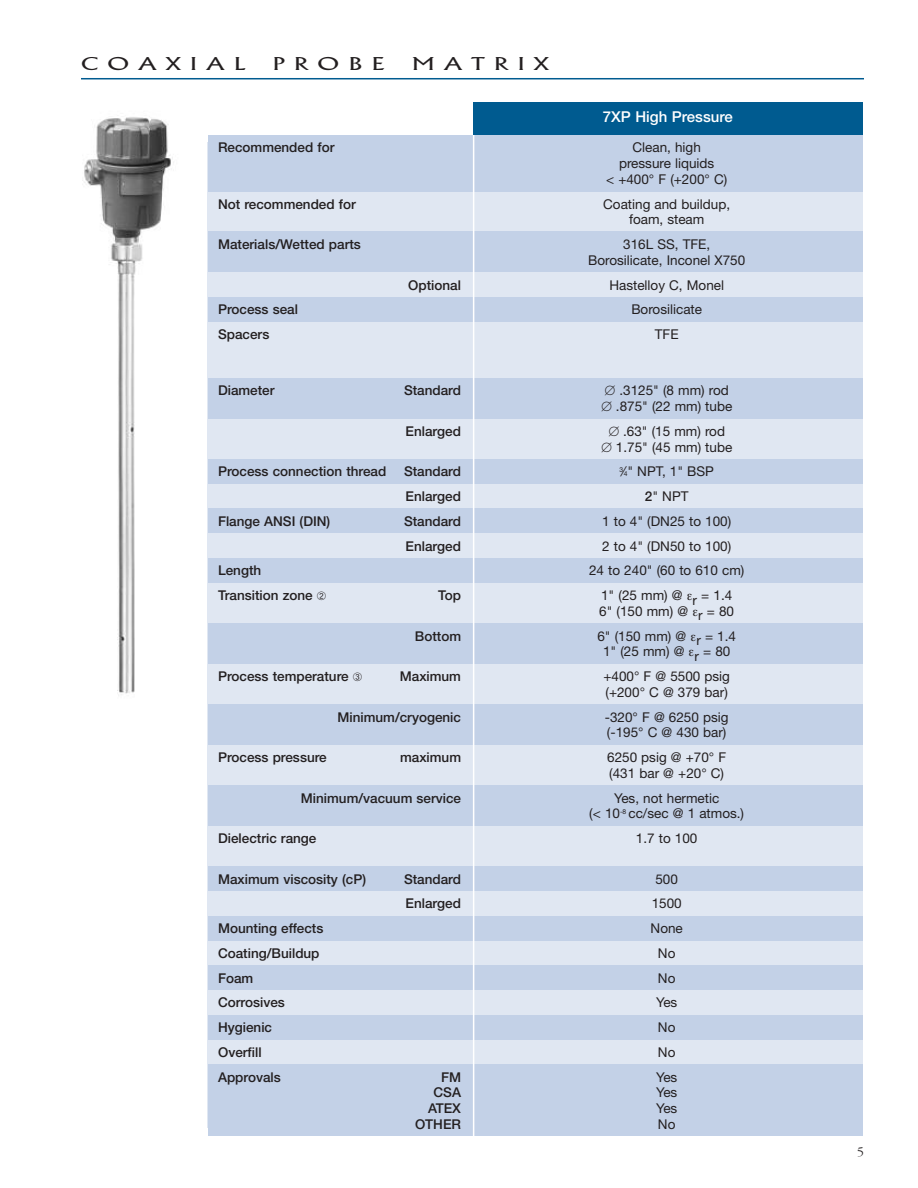
<style>
.page{position:relative;width:918px;height:1188px;background:#fff}
.page>*{position:absolute;margin:0;border:0;box-sizing:border-box;transform-origin:0 0}
.t1{font:300 18px "Alberta Wide";letter-spacing:.525em;color:#231f20}
.t2{font:500 15px "Helvetica Neue";color:#fff}
.t3{font:13.5px/15.8px "Helvetica Neue";color:#231f20;text-align:center}
.t4{font:500 13.5px "Helvetica Neue";color:#231f20}
.t5{font:300 13.5px "Garamond";color:#231f20}
.s1{font-size:6.75px}
.s2{font-weight:500}
</style>
<div class="page">
<hr style="left:81px;top:78px;width:783px;height:1px;background:#005b90">
<div style="left:207px;top:142px;width:655px;height:986px;background:#e0e7f2"></div>
<div style="left:208px;top:135px;width:654px;height:56px;background:#c3d1e7"></div>
<div style="left:208px;top:232px;width:654px;height:40px;background:#c3d1e7"></div>
<div style="left:208px;top:297px;width:654px;height:25px;background:#c3d1e7"></div>
<div style="left:208px;top:378px;width:654px;height:40px;background:#c3d1e7"></div>
<div style="left:208px;top:459px;width:654px;height:25px;background:#c3d1e7"></div>
<div style="left:208px;top:508px;width:654px;height:25px;background:#c3d1e7"></div>
<div style="left:208px;top:558px;width:654px;height:25px;background:#c3d1e7"></div>
<div style="left:208px;top:623px;width:654px;height:41px;background:#c3d1e7"></div>
<div style="left:208px;top:704px;width:654px;height:41px;background:#c3d1e7"></div>
<div style="left:208px;top:785px;width:654px;height:41px;background:#c3d1e7"></div>
<div style="left:208px;top:866px;width:654px;height:25px;background:#c3d1e7"></div>
<div style="left:208px;top:916px;width:654px;height:24px;background:#c3d1e7"></div>
<div style="left:208px;top:965px;width:654px;height:25px;background:#c3d1e7"></div>
<div style="left:208px;top:1015px;width:654px;height:24px;background:#c3d1e7"></div>
<div style="left:208px;top:1064px;width:654px;height:72px;background:#c3d1e7"></div>
<hr style="left:473px;top:94px;width:1px;height:1043px;background:#fff">
<div style="left:473px;top:102px;width:389px;height:33px;background:#005b90"></div>
<img style="left:82px;top:117px;width:92px;height:579px">
<h1 class="t1" style="left:81px;top:54px;width:166px">COAXIAL</h1>
<h1 class="t1" style="left:273px;top:54px;width:113px">PROBE</h1>
<h1 class="t1" style="left:412px;top:54px;width:138px">MATRIX</h1>
<p class="t2" style="left:603px;top:112px;width:132px">7XP High Pressure</p>
<p class="t4" style="left:218px;top:143px;width:118px">Recommended for</p>
<p class="t3" style="left:606px;top:141px;width:123px">Clean, high pressure liquids<br>&lt; +400° F (+200° C)</p>
<p class="t4" style="left:218px;top:199px;width:139px">Not recommended for</p>
<p class="t3" style="left:603px;top:197px;width:129px">Coating and buildup, foam, steam</p>
<p class="t4" style="left:218px;top:240px;width:144px">Materials/Wetted parts</p>
<p class="t3" style="left:588px;top:238px;width:159px">316L SS, TFE,<br>Borosilicate, Inconel X750</p>
<p class="t4" style="left:408px;top:280px;width:54px">Optional</p>
<p class="t3" style="left:609px;top:278px;width:116px">Hastelloy C, Monel</p>
<p class="t4" style="left:218px;top:305px;width:81px">Process seal</p>
<p class="t3" style="left:631px;top:303px;width:72px">Borosilicate</p>
<p class="t4" style="left:218px;top:330px;width:53px">Spacers</p>
<p class="t3" style="left:655px;top:328px;width:25px">TFE</p>
<p class="t4" style="left:218px;top:386px;width:58px">Diameter</p>
<p class="t4" style="left:404px;top:386px;width:59px">Standard</p>
<p class="t3" style="left:601px;top:384px;width:133px;text-align:left">∅ .3125" (8 mm) rod ∅ .875" (22 mm) tube</p>
<p class="t4" style="left:406px;top:426px;width:57px">Enlarged</p>
<p class="t3" style="left:601px;top:425px;width:133px">∅ .63" (15 mm) rod<br>∅ 1.75" (45 mm) tube</p>
<p class="t4" style="left:218px;top:467px;width:170px">Process connection thread</p>
<p class="t4" style="left:404px;top:467px;width:59px">Standard</p>
<p class="t3" style="left:619px;top:465px;width:96px"><sup>3</sup>⁄<span class="s1">4</span>" NPT, 1" BSP</p>
<p class="t4" style="left:406px;top:492px;width:57px">Enlarged</p>
<p class="t3" style="left:645px;top:490px;width:45px"><span class="s2">2</span>" NPT</p>
<p class="t4" style="left:218px;top:516px;width:114px">Flange ANSI (DIN)</p>
<p class="t4" style="left:404px;top:516px;width:59px">Standard</p>
<p class="t3" style="left:602px;top:515px;width:131px">1 to 4" (DN25 to 100)</p>
<p class="t4" style="left:406px;top:541px;width:57px">Enlarged</p>
<p class="t3" style="left:602px;top:539px;width:131px">2 to 4" (DN50 to 100)</p>
<p class="t4" style="left:218px;top:566px;width:45px">Length</p>
<p class="t3" style="left:589px;top:564px;width:157px">24 to 240" (60 to 610 cm)</p>
<p class="t4" style="left:218px;top:591px;width:110px">Transition zone ➁</p>
<p class="t4" style="left:438px;top:591px;width:24px">Top</p>
<p class="t3" style="left:599px;top:589px;width:136px;text-align:left">1" (25 mm) @ r = 1.4<br>6" (150 mm) @ r = 80</p>
<p class="t4" style="left:415px;top:631px;width:48px">Bottom</p>
<p class="t3" style="left:597px;top:629px;width:140px">6" (150 mm) @ r = 1.4<br>1" (25 mm) @ r = 80</p>
<p class="t4" style="left:218px;top:672px;width:146px">Process temperature ➂</p>
<p class="t4" style="left:400px;top:672px;width:63px">Maximum</p>
<p class="t3" style="left:603px;top:670px;width:128px;text-align:left">+400° F @ 5500 psig (+200° C @ 379 bar)</p>
<p class="t4" style="left:338px;top:712px;width:125px">Minimum/cryogenic</p>
<p class="t3" style="left:605px;top:710px;width:125px;text-align:left">-320° F @ 6250 psig (-195° C @ 430 bar)</p>
<p class="t4" style="left:218px;top:753px;width:110px">Process pressure</p>
<p class="t4" style="left:400px;top:753px;width:62px">maximum</p>
<p class="t3" style="left:607px;top:751px;width:121px;text-align:left">6250 psig @ +70° F (431 bar @ +20° C)</p>
<p class="t4" style="left:301px;top:793px;width:162px">Minimum/vacuum service</p>
<p class="t3" style="left:589px;top:791px;width:156px">Yes, not hermetic<br>(&lt; 10<sup>-8</sup> cc/sec @ 1 atmos.)</p>
<p class="t4" style="left:218px;top:834px;width:100px">Dielectric range</p>
<p class="t3" style="left:636px;top:832px;width:63px">1.7 to 100</p>
<p class="t4" style="left:218px;top:874px;width:150px">Maximum viscosity (cP)</p>
<p class="t4" style="left:404px;top:874px;width:59px">Standard</p>
<p class="t3" style="left:655px;top:872px;width:24px">500</p>
<p class="t4" style="left:406px;top:899px;width:57px">Enlarged</p>
<p class="t3" style="left:652px;top:897px;width:32px">1500</p>
<p class="t4" style="left:218px;top:924px;width:107px">Mounting effects</p>
<p class="t3" style="left:651px;top:922px;width:34px">None</p>
<p class="t4" style="left:218px;top:948px;width:103px">Coating/Buildup</p>
<p class="t3" style="left:658px;top:947px;width:19px">No</p>
<p class="t4" style="left:218px;top:973px;width:37px">Foam</p>
<p class="t3" style="left:658px;top:971px;width:19px">No</p>
<p class="t4" style="left:218px;top:998px;width:68px">Corrosives</p>
<p class="t3" style="left:656px;top:996px;width:23px">Yes</p>
<p class="t4" style="left:218px;top:1023px;width:56px">Hygienic</p>
<p class="t3" style="left:658px;top:1021px;width:19px">No</p>
<p class="t4" style="left:218px;top:1047px;width:45px">Overfill</p>
<p class="t3" style="left:658px;top:1046px;width:19px">No</p>
<p class="t4" style="left:218px;top:1072px;width:64px">Approvals</p>
<p class="t4" style="left:441px;top:1072px;width:22px">FM</p>
<p class="t3" style="left:656px;top:1070px;width:23px">Yes</p>
<p class="t4" style="left:434px;top:1088px;width:29px">CSA</p>
<p class="t3" style="left:656px;top:1086px;width:23px">Yes</p>
<p class="t4" style="left:428px;top:1104px;width:35px">ATEX</p>
<p class="t3" style="left:656px;top:1102px;width:23px">Yes</p>
<p class="t4" style="left:415px;top:1119px;width:48px">OTHER</p>
<p class="t3" style="left:658px;top:1118px;width:19px">No</p>
<p class="t5" style="left:857px;top:1143px;width:8px">5</p>
</div>
